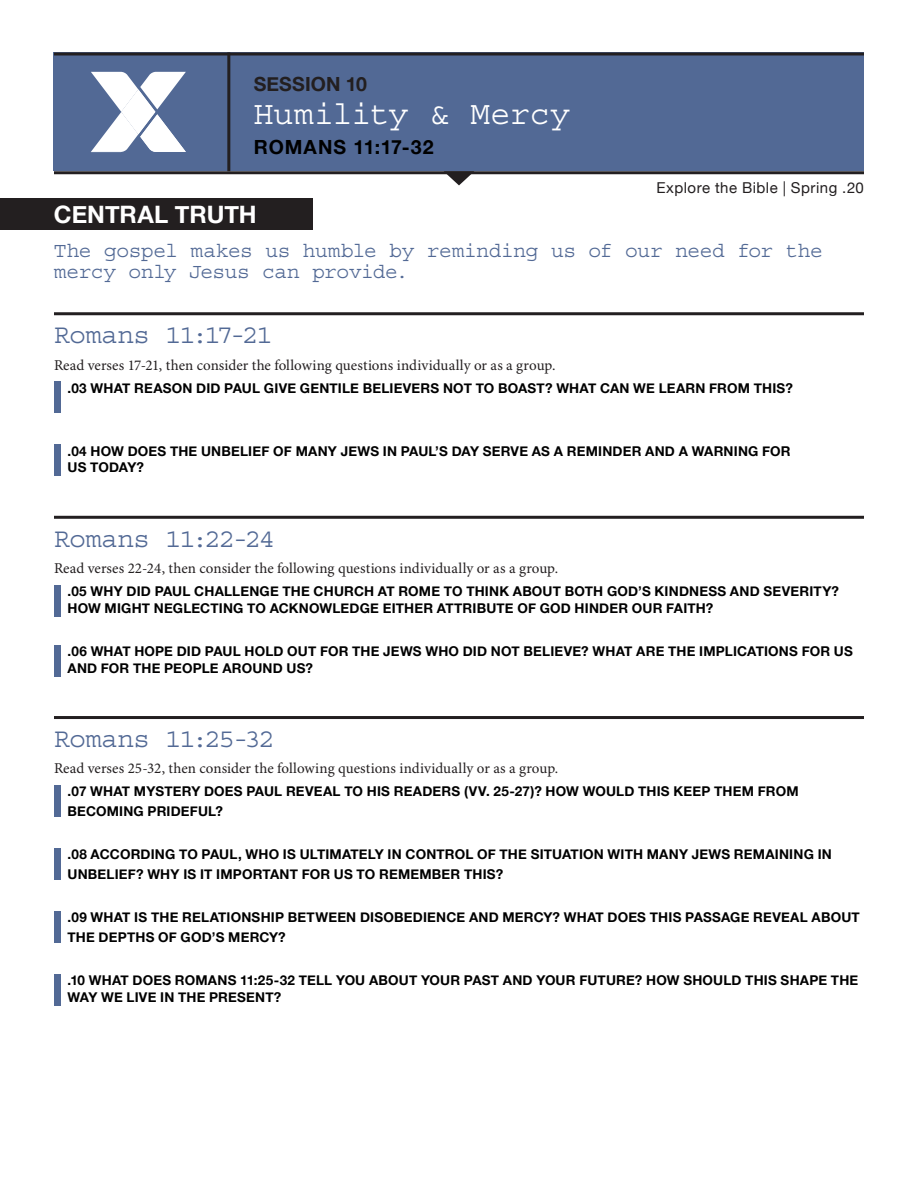
<style>
.page{position:relative;width:918px;height:1188px;background:#fff}
.page>*{position:absolute;margin:0;border:0;box-sizing:border-box;transform-origin:0 0}
.t1{font:33px "Courier Std";letter-spacing:-.005em;color:#fff}
.subhead{font:27px "Courier Std";letter-spacing:-.025em;color:#526995}
.t2{font:700 24px "Helvetica Neue";letter-spacing:-.005em;color:#fff}
.central_truth_copy{font:21px/21px "Courier Std";letter-spacing:-.015em;color:#526995}
.t3{font:700 19.5px "Helvetica Neue";letter-spacing:.055em;color:#000}
.t4{font:700 19.5px "Helvetica Neue";color:#231f20}
.body_copy{font:15px "Minion Pro";color:#231f20}
.t5{font:15px "Helvetica Neue";letter-spacing:.03em;color:#231f20}
.question{font:700 13.5px/16.5px "Helvetica Neue";letter-spacing:.015em;color:#000}
</style>
<div class="page">
<div style="left:0;top:199px;width:312px;height:31px;background:#231f20"></div>
<div style="left:54px;top:52px;width:810px;height:119px;background:#526995"></div>
<svg style="left:91px;top:72px;width:95px;height:80px"></svg>
<svg style="left:54px;top:52px;width:810px;height:4px;background:#2e303c"></svg>
<hr style="left:54px;top:171px;width:810px;height:3px;background:#231f20">
<hr style="left:54px;top:312px;width:810px;height:3px;background:#231f20">
<svg style="left:444px;top:171px;width:30px;height:14px"></svg>
<hr style="left:227px;top:52px;width:3px;height:119px;background:#231f20">
<hr style="left:54px;top:516px;width:810px;height:3px;background:#231f20">
<hr style="left:54px;top:716px;width:810px;height:3px;background:#231f20">
<div style="left:54px;top:382px;width:6px;height:31px;background:#526995"></div>
<div style="left:54px;top:445px;width:6px;height:31px;background:#526995"></div>
<div style="left:54px;top:585px;width:6px;height:31px;background:#526995"></div>
<div style="left:54px;top:645px;width:6px;height:31px;background:#526995"></div>
<div style="left:54px;top:785px;width:6px;height:31px;background:#526995"></div>
<div style="left:54px;top:848px;width:6px;height:31px;background:#526995"></div>
<div style="left:54px;top:911px;width:6px;height:31px;background:#526995"></div>
<div style="left:54px;top:974px;width:6px;height:31px;background:#526995"></div>
<p class="t4" style="left:254px;top:69px;width:115px">SESSION 10</p>
<p class="t1" style="left:254px;top:95px;width:318px">Humility &amp; Mercy</p>
<p class="t3" style="left:254px;top:131px;width:181px">ROMANS 11:17-32</p>
<p class="t5" style="left:656px;top:176px;width:209px">Explore the Bible | Spring .20</p>
<p class="t2" style="left:54px;top:196px;width:204px">CENTRAL TRUTH</p>
<p class="central_truth_copy" style="left:54px;top:241px;width:770px">The gospel makes us humble by reminding us of our need for the mercy only Jesus can provide.</p>
<p class="subhead" style="left:54px;top:320px;width:220px">Romans 11:17-21</p>
<p class="body_copy" style="left:54px;top:356px;width:503px">Read verses 17-21, then consider the following questions individually or as a group.</p>
<p class="question" style="left:68px;top:380px;width:727px">.03 WHAT REASON DID PAUL GIVE GENTILE BELIEVERS NOT TO BOAST? WHAT CAN WE LEARN FROM THIS?</p>
<p class="question" style="left:68px;top:443px;width:725px">.04 HOW DOES THE UNBELIEF OF MANY JEWS IN PAUL’S DAY SERVE AS A REMINDER AND A WARNING FOR<br>US TODAY?</p>
<p class="subhead" style="left:54px;top:523px;width:223px">Romans 11:22-24</p>
<p class="body_copy" style="left:54px;top:559px;width:506px">Read verses 22-24, then consider the following questions individually or as a group.</p>
<p class="question" style="left:68px;top:583px;width:773px">.05 WHY DID PAUL CHALLENGE THE CHURCH AT ROME TO THINK ABOUT BOTH GOD’S KINDNESS AND SEVERITY?<br>HOW MIGHT NEGLECTING TO ACKNOWLEDGE EITHER ATTRIBUTE OF GOD HINDER OUR FAITH?</p>
<p class="question" style="left:68px;top:643px;width:787px">.06 WHAT HOPE DID PAUL HOLD OUT FOR THE JEWS WHO DID NOT BELIEVE? WHAT ARE THE IMPLICATIONS FOR US<br>AND FOR THE PEOPLE AROUND US?</p>
<p class="subhead" style="left:54px;top:724px;width:223px">Romans 11:25-32</p>
<p class="body_copy" style="left:54px;top:759px;width:506px">Read verses 25-32, then consider the following questions individually or as a group.</p>
<p class="question" style="left:68px;top:782px;width:733px;line-height:19.5px">.07 WHAT MYSTERY DOES PAUL REVEAL TO HIS READERS (VV. 25-27)? HOW WOULD THIS KEEP THEM FROM<br>BECOMING PRIDEFUL?</p>
<p class="question" style="left:68px;top:845px;width:766px;line-height:19.5px">.08 ACCORDING TO PAUL, WHO IS ULTIMATELY IN CONTROL OF THE SITUATION WITH MANY JEWS REMAINING IN<br>UNBELIEF? WHY IS IT IMPORTANT FOR US TO REMEMBER THIS?</p>
<p class="question" style="left:68px;top:908px;width:794px;line-height:19.5px">.09 WHAT IS THE RELATIONSHIP BETWEEN DISOBEDIENCE AND MERCY? WHAT DOES THIS PASSAGE REVEAL ABOUT<br>THE DEPTHS OF GOD’S MERCY?</p>
<p class="question" style="left:68px;top:973px;width:792px">.10 WHAT DOES ROMANS 11:25-32 TELL YOU ABOUT YOUR PAST AND YOUR FUTURE? HOW SHOULD THIS SHAPE THE<br>WAY WE LIVE IN THE PRESENT?</p>
</div>
